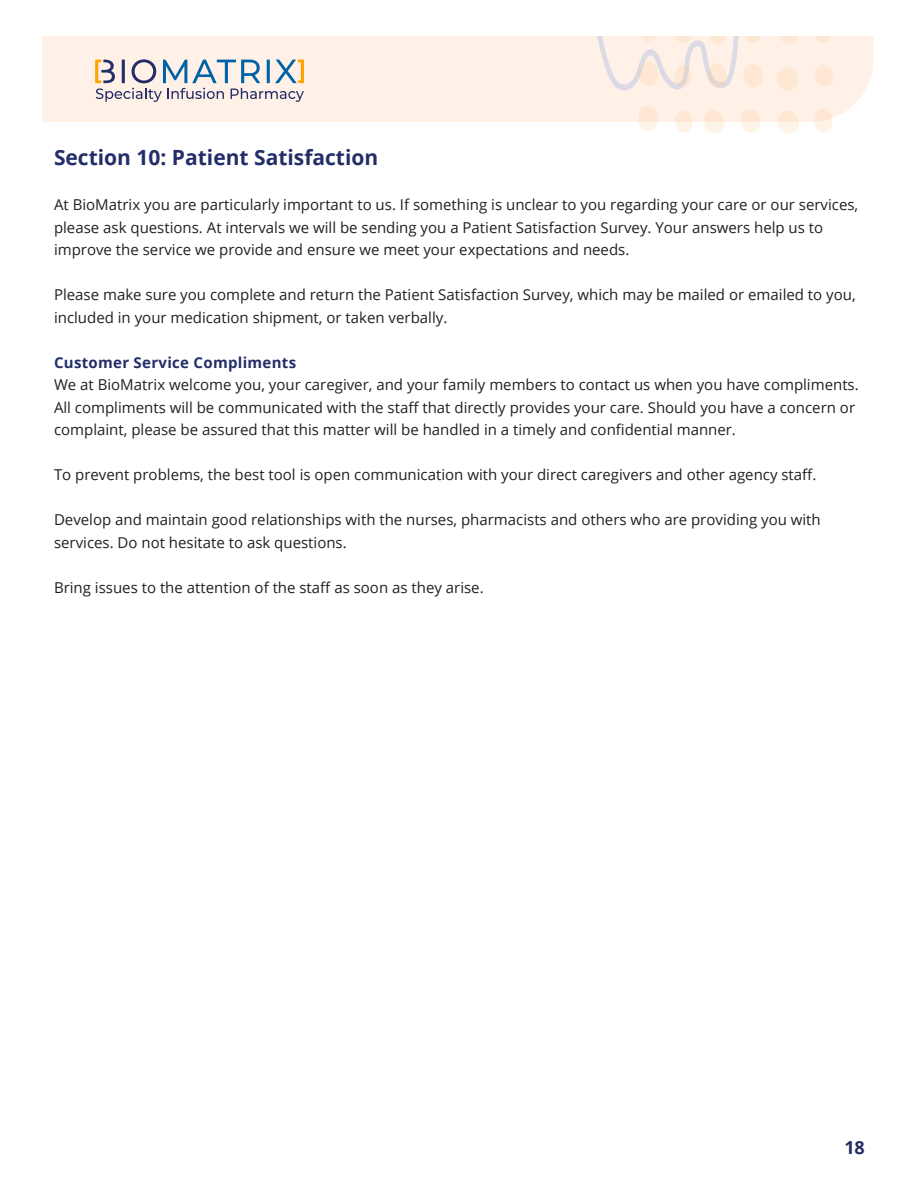
<style>
.page{position:relative;width:918px;height:1188px;background:#fff}
.page>*{position:absolute;margin:0;border:0;box-sizing:border-box;transform-origin:0 0}
.t1{font:700 21px "Open Sans";color:#232e69}
.t2{font:700 18px "Open Sans";color:#232e69}
.t3{font:15px/22.5px "Open Sans";color:#231f20}
.t4{font:700 15px "Open Sans";letter-spacing:.02em;color:#232e69}
</style>
<div class="page">
<div style="left:42px;top:36px;width:831px;height:86px;background:#fff1e7"></div>
<svg style="left:95px;top:59px;width:209px;height:43px;background:#c9c9cc"></svg>
<svg style="left:638px;top:104px;width:21px;height:27px"></svg>
<svg style="left:777px;top:109px;width:23px;height:25px"></svg>
<svg style="left:741px;top:109px;width:20px;height:24px"></svg>
<svg style="left:675px;top:110px;width:18px;height:23px"></svg>
<svg style="left:813px;top:108px;width:20px;height:25px"></svg>
<svg style="left:704px;top:108px;width:21px;height:25px"></svg>
<svg style="left:815px;top:64px;width:19px;height:23px"></svg>
<svg style="left:775px;top:67px;width:24px;height:25px"></svg>
<svg style="left:778px;top:36px;width:20px;height:9px"></svg>
<svg style="left:813px;top:36px;width:19px;height:8px"></svg>
<svg style="left:596px;top:36px;width:168px;height:55px;background:#f8ebe3"></svg>
<h1 class="t1" style="left:54px;top:143px;width:326px">Section 10: Patient Satisfaction</h1>
<p class="t3" style="left:54px;top:193px;width:806px">At BioMatrix you are particularly important to us. If something is unclear to you regarding your care or our services, please ask questions. At intervals we will be sending you a Patient Satisfaction Survey. Your answers help us to improve the service we provide and ensure we meet your expectations and needs.</p>
<p class="t3" style="left:54px;top:283px;width:803px">Please make sure you complete and return the Patient Satisfaction Survey, which may be mailed or emailed to you, included in your medication shipment, or taken verbally.</p>
<p class="t4" style="left:54px;top:352px;width:244px">Customer Service Compliments</p>
<p class="t3" style="left:54px;top:373px;width:806px">We at BioMatrix welcome you, your caregiver, and your family members to contact us when you have compliments.<br>All compliments will be communicated with the staff that directly provides your care. Should you have a concern or complaint, please be assured that this matter will be handled in a timely and confidential manner.</p>
<p class="t3" style="left:54px;top:463px;width:764px">To prevent problems, the best tool is open communication with your direct caregivers and other agency staff.</p>
<p class="t3" style="left:54px;top:508px;width:768px">Develop and maintain good relationships with the nurses, pharmacists and others who are providing you with services. Do not hesitate to ask questions.</p>
<p class="t3" style="left:54px;top:576px;width:431px">Bring issues to the attention of the staff as soon as they arise.</p>
<p class="t2" style="left:844px;top:1135px;width:22px">18</p>
</div>
